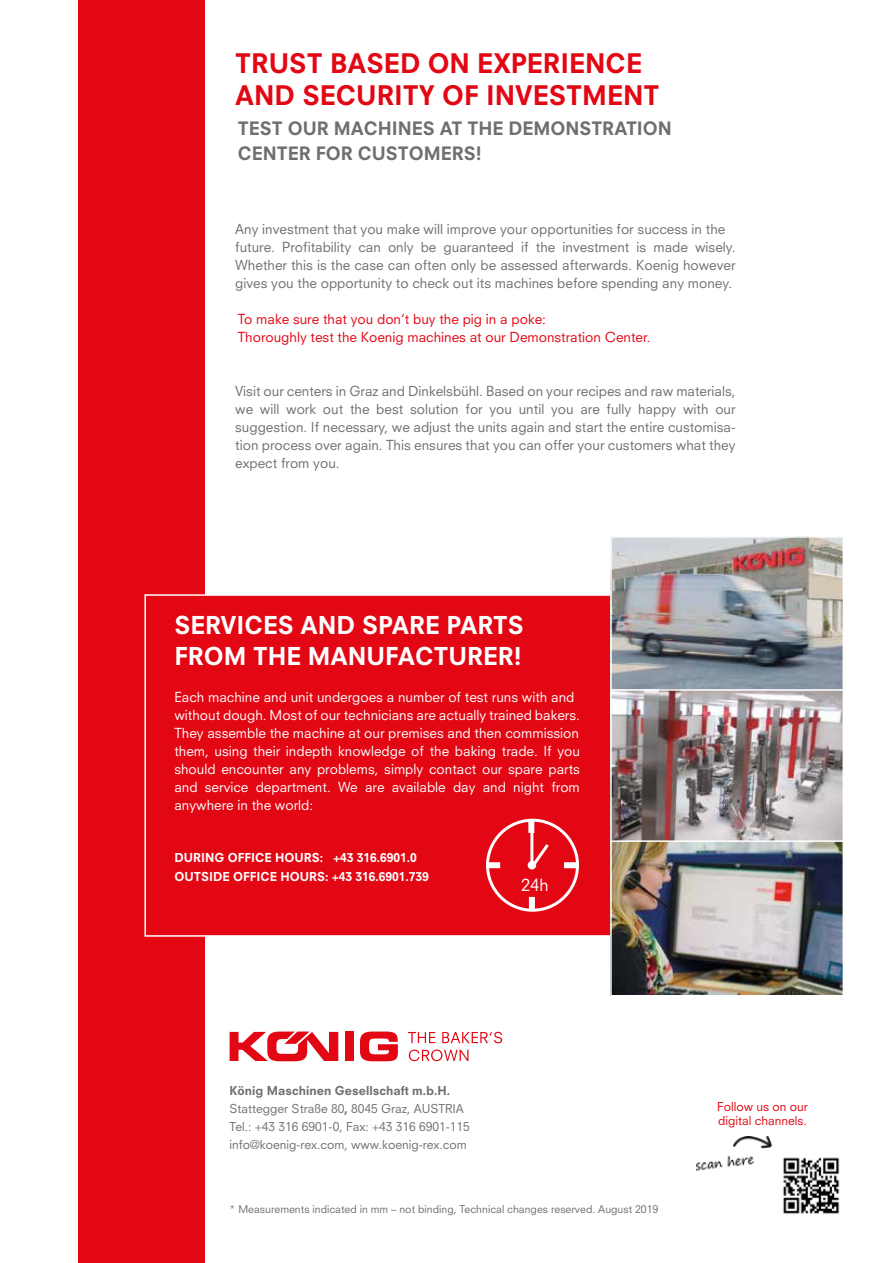
<style>
.page{position:relative;width:893px;height:1263px;background:#fff}
.page>*{position:absolute;margin:0;border:0;box-sizing:border-box;transform-origin:0 0}
.t1{font:800 26.25px/31.5px "Neuzeit S";color:#e30613}
.t2{font:800 24px/31.5px "Neuzeit S";color:#fff}
.t3{font:800 18px/25.5px "Neuzeit S";color:#706f6f}
.t4{font:16.5px "Neuzeit S";color:#fff}
.t5{font:13.5px/18px "Neuzeit S";color:#706f6f}
.t6{font:13.5px/18px "Neuzeit S";color:#fff}
.t7{font:13.5px/18px "Neuzeit S";color:#e30613}
.t8{font:12px/18px "Neuzeit S";color:#706f6f}
.t9{font:800 12px/19.5px "Neuzeit S";color:#fff}
.t10{font:12px/13.5px "Neuzeit S";color:#e30613}
.t11{font:10.5px "Neuzeit S";color:#706f6f}
.s1{font-style:inherit}
.s2{font-weight:800}
</style>
<div class="page">
<img style="left:696px;top:1136px;width:144px;height:78px">
<div style="left:79px;top:0;width:126px;height:1263px;background:#e30613"></div>
<div style="left:144px;top:594px;width:701px;height:343px;background:#e30613;border:2px solid #fff"></div>
<img style="left:613px;top:539px;width:228px;height:301px">
<div style="left:610px;top:536px;width:234px;height:155px;border:2px solid #fff"></div>
<div style="left:486px;top:819px;width:93px;height:93px;border:3px solid #fff;border-radius:50%"></div>
<div style="left:487px;top:862px;width:13px;height:6px;background:#fff"></div>
<div style="left:564px;top:862px;width:13px;height:6px;background:#fff"></div>
<div style="left:528px;top:820px;width:6px;height:13px;background:#fff"></div>
<div style="left:529px;top:897px;width:6px;height:13px;background:#fff"></div>
<hr style="left:530px;top:829px;width:3px;height:37px;background:#fff">
<svg style="left:528px;top:841px;width:21px;height:29px"></svg>
<div style="left:610px;top:689px;width:234px;height:155px;border:2px solid #fff"></div>
<img style="left:613px;top:843px;width:228px;height:150px">
<div style="left:610px;top:840px;width:234px;height:156px;border:2px solid #fff"></div>
<div style="left:345px;top:1032px;width:9px;height:29px;background:#e30613"></div>
<svg style="left:360px;top:1031px;width:38px;height:30px"></svg>
<svg style="left:230px;top:1031px;width:108px;height:30px"></svg>
<svg style="left:408px;top:1032px;width:27px;height:11px"></svg>
<svg style="left:442px;top:1032px;width:60px;height:11px"></svg>
<svg style="left:409px;top:1049px;width:59px;height:12px"></svg>
<h1 class="t1" style="left:235px;top:48px;width:426px">TRUST BASED ON EXPERIENCE<br>AND SECURITY OF INVESTMENT</h1>
<h3 class="t3" style="left:238px;top:115px;width:436px">TEST OUR MACHINES AT THE DEMONSTRATION<br>CENTER FOR CUSTOMERS!</h3>
<p class="t5" style="left:235px;top:220px;width:502px">Any investment that you make will improve your opportunities for success in the future. Profitability can only be guaranteed if the investment is made wisely.<br>Whether this is the case can often only be assessed afterwards. Koenig however gives you the opportunity to check out its machines before spending any money.</p>
<p class="t7" style="left:238px;top:310px;width:414px">To make sure that you don‘t buy the pig in a poke:<br>Thoroughly test the Koenig machines at our Demonstration Center.</p>
<p class="t5" style="left:235px;top:382px;width:502px;text-align:justify">Visit our centers in Graz and Dinkelsbühl. Based on your recipes and raw materials, we will work out the best solution for you until you are fully happy with our suggestion. If necessary, we adjust the units again and start the entire customisa&shy;tion process over again. This ensures that you can offer your customers what they expect from you.</p>
<h2 class="t2" style="left:174px;top:609px;width:351px">SERVICES AND SPARE PARTS<br>FROM THE MANUFACTURER!</h2>
<p class="t6" style="left:174px;top:688px;width:407px">Each machine and unit undergoes a number of test runs with and without dough. Most of our technicians are actually trained bakers.<br>They assemble the machine at our premises and then commission them, using their indepth knowledge of the baking trade. If you should encounter any problems, simply contact our spare parts and service department. We are available day and night from anywhere in the world:</p>
<p class="t9" style="left:174px;top:848px;width:256px">DURING OFFICE HOURS: +43 316.6901.0<br>OUTSIDE OFFICE HOURS: +43 316.6901.739</p>
<p class="t4" style="left:521px;top:875px;width:29px">24<span class="s1">h</span></p>
<p class="t8" style="left:230px;top:1082px;width:242px"><span class="s2">König Maschinen Gesellschaft m.b.H.<br></span>Stattegger Straße 80<span class="s2">,</span> 8045 Graz, AUSTRIA Tel.: +43 316 6901-0, Fax: +43 316 6901-115 info@koenig-rex.com, www.koenig-rex.com</p>
<p class="t11" style="left:230px;top:1203px;width:430px">* Measurements indicated in mm – not binding, Technical changes reserved. August 2019</p>
<p class="t10" style="left:717px;top:1100px;width:92px">Follow us on our digital channels.</p>
</div>
